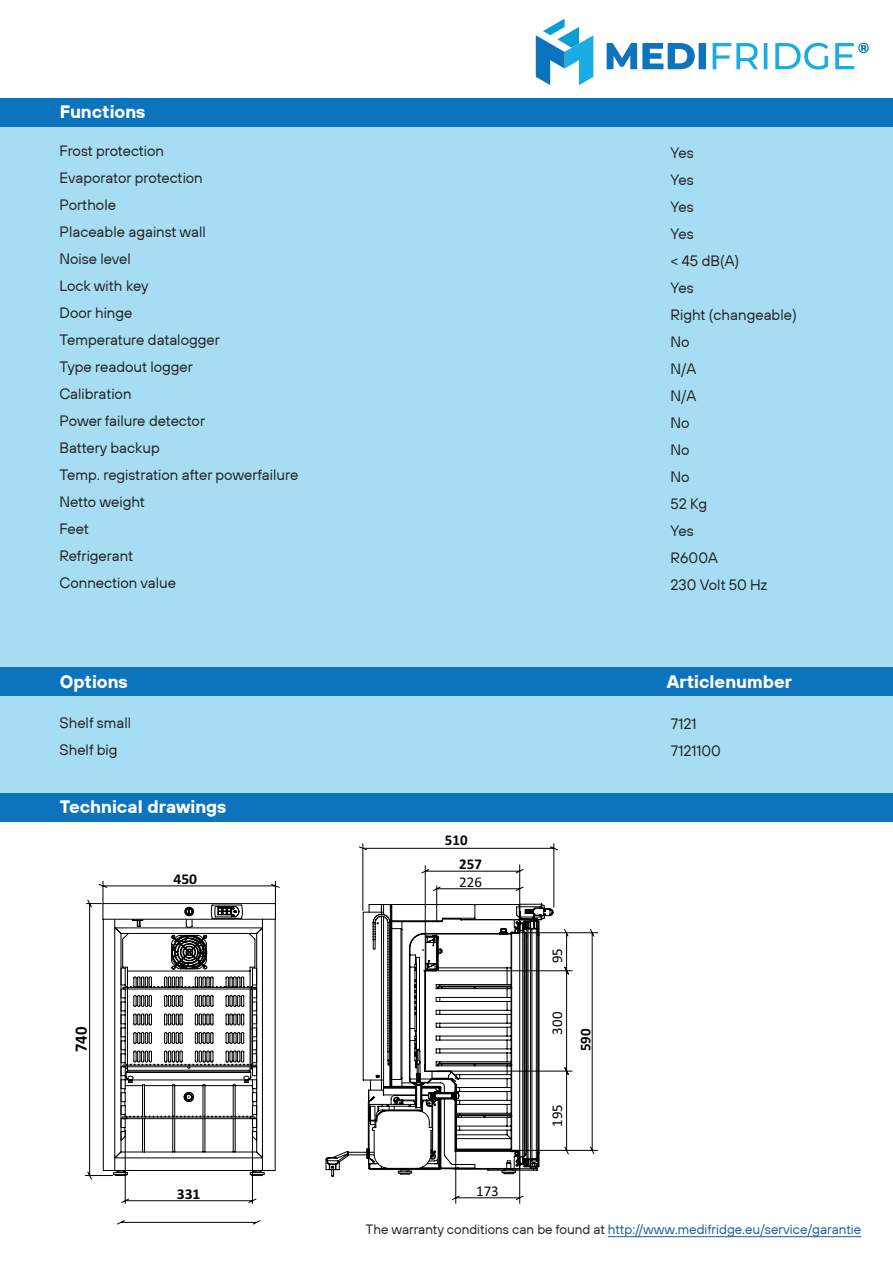
<style>
.page{position:relative;width:893px;height:1263px;background:#fff}
.page>*{position:absolute;margin:0;border:0;box-sizing:border-box;transform-origin:0 0}
.t1{font:700 18px "TT Hoves Pro Trial";color:#fff}
.t2{font:700 17.25px "Calibri";color:#000002;scale:.96 1}
.t3{font:15px/27px "TT Hoves Pro Trial";color:#231f20}
.t4{font:700 15px "Calibri";color:#000002;scale:1.04 1}
.t5{font:14.85px "Calibri";color:#000002}
.t6{font:700 14.85px "Calibri";color:#000002}
.t7{font:13.5px "TT Hoves Pro Trial";color:#175d9e}
.s1{color:#231f20}
</style>
<div class="page">
<div style="left:0;top:127px;width:893px;height:695px;background:#a6ddf3"></div>
<div style="left:0;top:99px;width:893px;height:28px;background:#0c74bc"></div>
<div style="left:0;top:793px;width:893px;height:29px;background:#0c74bc"></div>
<svg style="left:536px;top:19px;width:57px;height:66px"></svg>
<svg style="left:607px;top:43px;width:99px;height:26px"></svg>
<svg style="left:713px;top:43px;width:156px;height:27px"></svg>
<div style="left:0;top:668px;width:893px;height:28px;background:#0c74bc"></div>
<svg style="left:85px;top:900px;width:176px;height:324px"></svg>
<svg style="left:99px;top:881px;width:180px;height:295px"></svg>
<svg style="left:452px;top:928px;width:146px;height:275px"></svg>
<svg style="left:358px;top:843px;width:200px;height:333px"></svg>
<svg style="left:545px;top:904px;width:8px;height:270px"></svg>
<svg style="left:326px;top:909px;width:219px;height:268px"></svg>
<svg style="left:363px;top:904px;width:182px;height:270px"></svg>
<hr style="left:608px;top:1236px;width:253px;height:1px;background:#175d9e">
<p class="t1" style="left:60px;top:100px;width:87px">Functions</p>
<p class="t3" style="left:60px;top:136px;width:145px">Frost protection<br>Evaporator protection<br>Porthole</p>
<p class="t3" style="left:60px;top:217px;width:148px">Placeable against wall</p>
<p class="t3" style="left:60px;top:244px;width:91px">Noise level<br>Lock with key</p>
<p class="t3" style="left:60px;top:298px;width:74px">Door hinge</p>
<p class="t3" style="left:60px;top:325px;width:162px">Temperature datalogger</p>
<p class="t3" style="left:60px;top:352px;width:135px">Type readout logger</p>
<p class="t3" style="left:60px;top:379px;width:74px">Calibration</p>
<p class="t3" style="left:60px;top:406px;width:147px">Power failure detector</p>
<p class="t3" style="left:60px;top:433px;width:102px">Battery backup</p>
<p class="t3" style="left:60px;top:460px;width:240px">Temp. registration after powerfailure</p>
<p class="t3" style="left:60px;top:487px;width:87px">Netto weight</p>
<p class="t3" style="left:60px;top:514px;width:31px">Feet</p>
<p class="t3" style="left:60px;top:541px;width:75px">Refrigerant</p>
<p class="t3" style="left:60px;top:568px;width:118px">Connection value</p>
<p class="t1" style="left:60px;top:669px;width:70px">Options</p>
<p class="t3" style="left:60px;top:709px;width:73px">Shelf small<br>Shelf big</p>
<p class="t1" style="left:60px;top:795px;width:168px">Technical drawings</p>
<p class="t6" style="left:445px;top:830px;width:24px">510</p>
<p class="t6" style="left:459px;top:854px;width:24px">257</p>
<p class="t2" style="left:69px;top:1052px;width:28px;rotate:-90deg">740</p>
<p class="t4" style="left:174px;top:868px;width:24px">450</p>
<p class="t5" style="left:459px;top:871px;width:24px">226</p>
<p class="t4" style="left:177px;top:1183px;width:24px">331</p>
<p class="t5" style="left:476px;top:1180px;width:24px">173</p>
<p class="t5" style="left:547px;top:963px;width:17px;rotate:-90deg">95</p>
<p class="t5" style="left:547px;top:1034px;width:24px;rotate:-90deg">300</p>
<p class="t6" style="left:575px;top:1051px;width:24px;rotate:-90deg">590</p>
<p class="t5" style="left:547px;top:1127px;width:24px;rotate:-90deg">195</p>
<p class="t3" style="left:671px;top:139px;width:25px">Yes</p>
<p class="t3" style="left:671px;top:166px;width:25px">Yes</p>
<p class="t3" style="left:671px;top:193px;width:25px">Yes</p>
<p class="t3" style="left:671px;top:220px;width:25px">Yes</p>
<p class="t3" style="left:671px;top:247px;width:70px">&lt; 45 dB(A)</p>
<p class="t3" style="left:671px;top:274px;width:25px">Yes</p>
<p class="t3" style="left:671px;top:301px;width:128px">Right (changeable)</p>
<p class="t3" style="left:671px;top:328px;width:21px">No</p>
<p class="t3" style="left:671px;top:355px;width:27px">N/A</p>
<p class="t3" style="left:671px;top:382px;width:27px">N/A</p>
<p class="t3" style="left:671px;top:409px;width:21px">No</p>
<p class="t3" style="left:671px;top:436px;width:21px">No</p>
<p class="t3" style="left:671px;top:463px;width:21px">No</p>
<p class="t3" style="left:671px;top:490px;width:38px">52 Kg</p>
<p class="t3" style="left:671px;top:517px;width:25px">Yes</p>
<p class="t3" style="left:671px;top:544px;width:49px">R600A</p>
<p class="t3" style="left:671px;top:571px;width:98px">230 Volt 50 Hz</p>
<p class="t1" style="left:667px;top:669px;width:127px">Articlenumber</p>
<p class="t3" style="left:671px;top:710px;width:52px">7121<br>7121100</p>
<p class="t7" style="left:365px;top:1221px;width:497px"><span class="s1">The warranty conditions can be found at</span> http://www.medifridge.eu/service/garantie</p>
</div>
